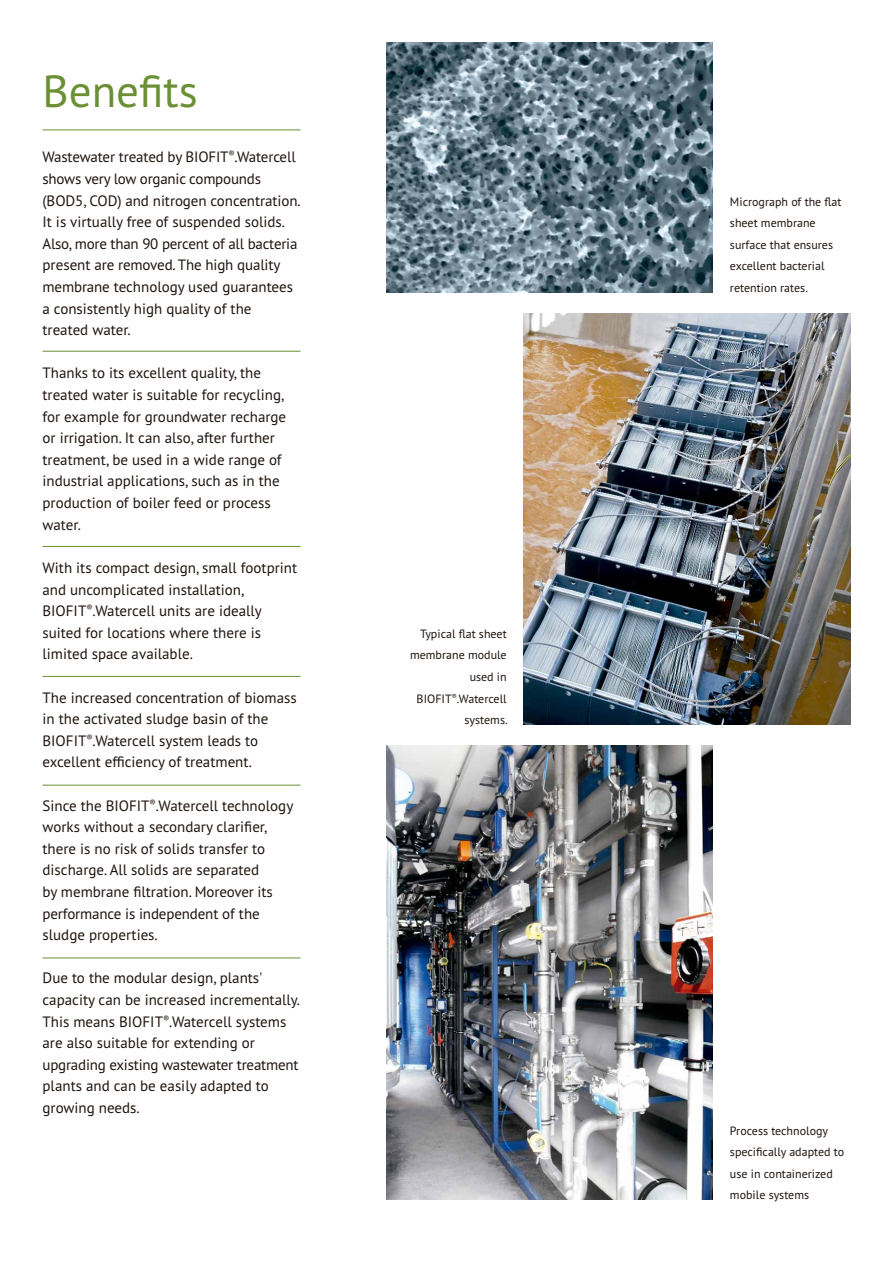
<style>
.page{position:relative;width:893px;height:1263px;background:#fff}
.page>*{position:absolute;margin:0;border:0;box-sizing:border-box;transform-origin:0 0}
.t1{font:45px "PT Sans Pro";color:#6b8f34}
.t2{font:15px/21.6px "PT Sans Pro";color:#1f1410}
.t3{font:12px/21.6px "PT Sans Pro";color:#1f1410}
</style>
<div class="page">
<img style="left:386px;top:43px;width:327px;height:249px">
<img style="left:524px;top:314px;width:326px;height:410px">
<img style="left:386px;top:746px;width:327px;height:453px">
<hr style="left:43px;top:130px;width:257px;height:1px;background:#6b8f34">
<hr style="left:43px;top:351px;width:257px;height:1px;background:#6b8f34">
<hr style="left:43px;top:546px;width:257px;height:1px;background:#6b8f34">
<hr style="left:43px;top:676px;width:257px;height:1px;background:#6b8f34">
<hr style="left:43px;top:785px;width:257px;height:1px;background:#6b8f34">
<hr style="left:43px;top:957px;width:257px;height:1px;background:#6b8f34">
<h1 class="t1" style="left:43px;top:75px;width:157px">Benefits</h1>
<p class="t2" style="left:43px;top:148px;width:260px">Wastewater treated by BIOFIT<sup>®</sup>.Watercell shows very low organic compounds (BOD5, COD) and nitrogen concentration.<br>It is virtually free of suspended solids.<br>Also, more than 90 percent of all bacteria present are removed. The high quality membrane technology used guarantees a consistently high quality of the treated water.</p>
<p class="t2" style="left:43px;top:364px;width:245px">Thanks to its excellent quality, the treated water is suitable for recycling, for example for groundwater recharge or irrigation. It can also, after further treatment, be used in a wide range of industrial applications, such as in the production of boiler feed or process water.</p>
<p class="t2" style="left:43px;top:558px;width:256px">With its compact design, small footprint and uncomplicated installation, BIOFIT<sup>®</sup>.Watercell units are ideally suited for locations where there is limited space available.</p>
<p class="t2" style="left:43px;top:688px;width:256px">The increased concentration of biomass in the activated sludge basin of the BIOFIT<sup>®</sup>.Watercell system leads to excellent efficiency of treatment.</p>
<p class="t2" style="left:43px;top:796px;width:252px">Since the BIOFIT<sup>®</sup>.Watercell technology works without a secondary clarifier, there is no risk of solids transfer to discharge. All solids are separated<br>by membrane filtration. Moreover its performance is independent of the sludge properties.</p>
<p class="t2" style="left:43px;top:969px;width:259px">Due to the modular design, plants' capacity can be increased incrementally.<br>This means BIOFIT<sup>®</sup>.Watercell systems are also suitable for extending or upgrading existing wastewater treatment plants and can be easily adapted to growing needs.</p>
<p class="t3" style="left:410px;top:624px;width:99px;text-align:right">Typical flat sheet membrane module used in<br>BIOFIT<sup>®</sup>.Watercell systems.</p>
<p class="t3" style="left:730px;top:192px;width:113px">Micrograph of the flat sheet membrane surface that ensures excellent bacterial retention rates.</p>
<p class="t3" style="left:730px;top:1121px;width:116px">Process technology specifically adapted to use in containerized mobile systems</p>
</div>
